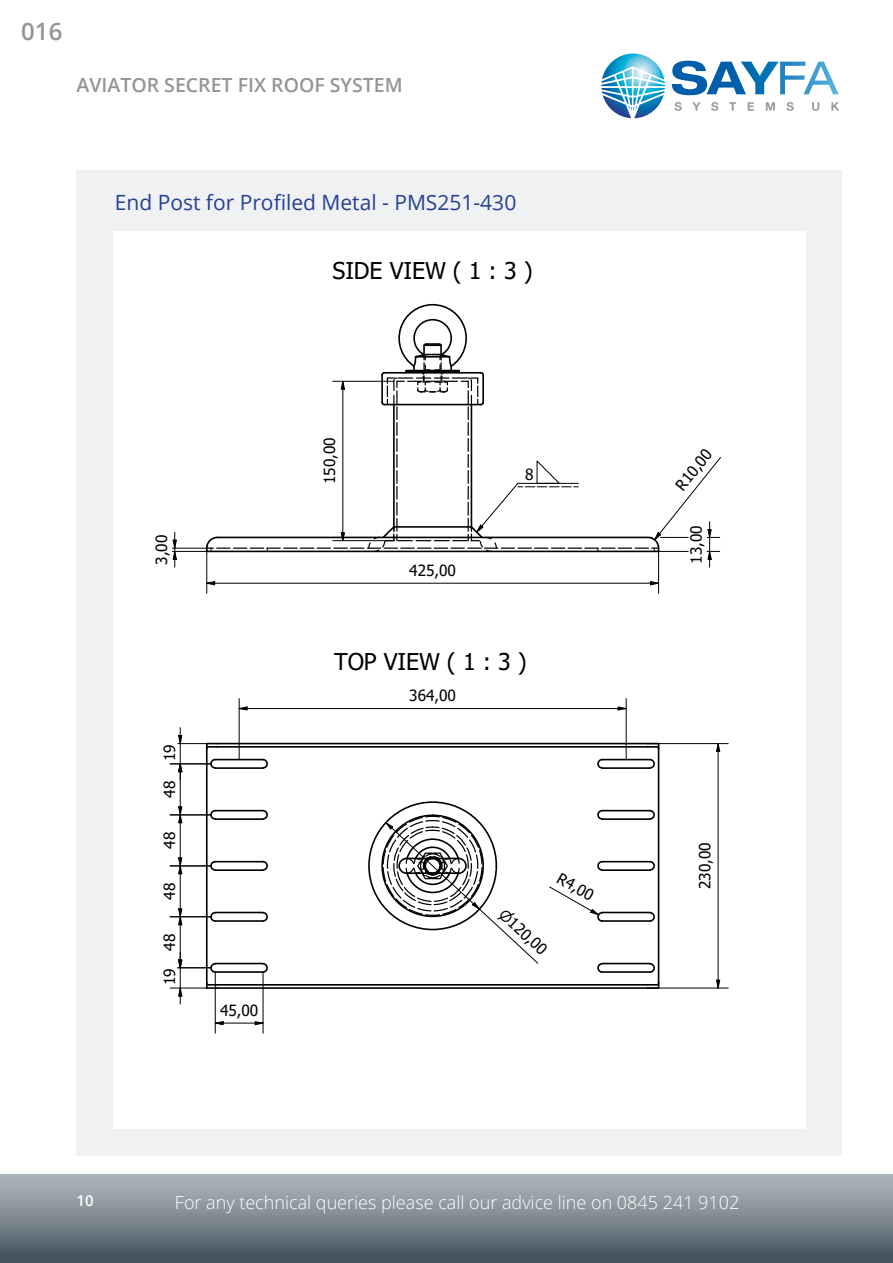
<style>
.page{position:relative;width:893px;height:1263px;background:#fff}
.page>*{position:absolute;margin:0;border:0;box-sizing:border-box;transform-origin:0 0}
.t1{font:600 24px "Open Sans";color:#939598}
.t2{font:23.1px "Tahoma";letter-spacing:-.005em;color:#000}
.t3{font:21px "Open Sans";color:#25408f}
.t4{font:600 19.5px "Open Sans";color:#939598}
.t5{font:300 18px "Open Sans";color:#fff}
.t6{font:15.45px "Tahoma";letter-spacing:-.01em;color:#000}
.t7{font:600 15px "Open Sans";color:#fff}
</style>
<div class="page">
<svg style="left:601px;top:54px;width:64px;height:64px"></svg>
<svg style="left:675px;top:102px;width:7px;height:9px"></svg>
<svg style="left:692px;top:102px;width:8px;height:9px"></svg>
<svg style="left:711px;top:102px;width:7px;height:9px"></svg>
<svg style="left:729px;top:102px;width:7px;height:9px"></svg>
<svg style="left:748px;top:102px;width:6px;height:9px"></svg>
<svg style="left:766px;top:102px;width:9px;height:9px"></svg>
<svg style="left:786px;top:102px;width:8px;height:9px"></svg>
<svg style="left:812px;top:102px;width:7px;height:9px"></svg>
<svg style="left:831px;top:102px;width:8px;height:9px"></svg>
<svg style="left:672px;top:61px;width:167px;height:34px"></svg>
<div style="left:0;top:1175px;width:893px;height:88px;background:linear-gradient(to bottom,#b2babf,#43525d)"></div>
<div style="left:77px;top:170px;width:765px;height:986px;background:#eff1f2"></div>
<div style="left:113px;top:231px;width:692px;height:897px;background:#fff"></div>
<svg style="left:169px;top:531px;width:560px;height:503px"></svg>
<svg style="left:203px;top:581px;width:13px;height:5px"></svg>
<svg style="left:649px;top:581px;width:14px;height:5px"></svg>
<hr style="left:215px;top:583px;width:435px;height:1px;background:#000">
<hr style="left:206px;top:551px;width:1px;height:42px;background:#000">
<hr style="left:658px;top:551px;width:1px;height:42px;background:#000">
<svg style="left:172px;top:532px;width:5px;height:35px"></svg>
<hr style="left:172px;top:548px;width:35px;height:1px;background:#000">
<hr style="left:172px;top:551px;width:35px;height:1px;background:#000">
<svg style="left:205px;top:303px;width:517px;height:264px"></svg>
<svg style="left:254px;top:1021px;width:13px;height:5px"></svg>
<svg style="left:211px;top:1021px;width:13px;height:5px"></svg>
<hr style="left:223px;top:1023px;width:32px;height:1px;background:#000">
<hr style="left:263px;top:972px;width:1px;height:61px;background:#000">
<hr style="left:215px;top:972px;width:1px;height:61px;background:#000">
<svg style="left:178px;top:728px;width:39px;height:52px"></svg>
<hr style="left:180px;top:772px;width:1px;height:35px;background:#000">
<hr style="left:170px;top:763px;width:41px;height:1px;background:#000">
<svg style="left:178px;top:806px;width:5px;height:18px"></svg>
<hr style="left:180px;top:823px;width:1px;height:35px;background:#000">
<hr style="left:170px;top:814px;width:41px;height:1px;background:#000">
<svg style="left:178px;top:857px;width:5px;height:18px"></svg>
<hr style="left:180px;top:874px;width:1px;height:35px;background:#000">
<hr style="left:170px;top:865px;width:41px;height:1px;background:#000">
<svg style="left:178px;top:908px;width:5px;height:18px"></svg>
<hr style="left:180px;top:925px;width:1px;height:35px;background:#000">
<hr style="left:170px;top:916px;width:41px;height:1px;background:#000">
<svg style="left:178px;top:952px;width:5px;height:52px"></svg>
<hr style="left:170px;top:988px;width:37px;height:1px;background:#000">
<hr style="left:178px;top:967px;width:33px;height:1px;background:#000">
<svg style="left:548px;top:886px;width:56px;height:37px"></svg>
<svg style="left:715px;top:581px;width:14px;height:288px"></svg>
<svg style="left:715px;top:979px;width:6px;height:13px"></svg>
<hr style="left:718px;top:751px;width:1px;height:229px;background:#000">
<hr style="left:648px;top:988px;width:80px;height:1px;background:#000">
<hr style="left:648px;top:743px;width:80px;height:1px;background:#000">
<svg style="left:235px;top:706px;width:13px;height:5px"></svg>
<svg style="left:617px;top:706px;width:14px;height:5px"></svg>
<hr style="left:247px;top:708px;width:371px;height:1px;background:#000">
<hr style="left:626px;top:698px;width:1px;height:62px;background:#000">
<hr style="left:239px;top:698px;width:1px;height:62px;background:#000">
<div style="left:714px;top:629px;width:87px;height:97px;background:#fff"></div>
<svg style="left:382px;top:815px;width:157px;height:149px"></svg>
<h1 class="t1" style="left:21px;top:14px;width:43px">016</h1>
<p class="t4" style="left:77px;top:72px;width:328px">AVIATOR SECRET FIX ROOF SYSTEM</p>
<h3 class="t3" style="left:115px;top:188px;width:403px">End Post for Profiled Metal - PMS251-430</h3>
<h2 class="t2" style="left:332px;top:255px;width:202px">SIDE VIEW ( 1 : 3 )</h2>
<p class="t6" style="left:151px;top:564px;width:31px;rotate:-90deg">3,00</p>
<p class="t6" style="left:159px;top:761px;width:18px;rotate:-90deg">19</p>
<p class="t6" style="left:159px;top:798px;width:18px;rotate:-90deg">48</p>
<p class="t6" style="left:159px;top:849px;width:18px;rotate:-90deg">48</p>
<p class="t6" style="left:159px;top:900px;width:18px;rotate:-90deg">48</p>
<p class="t6" style="left:159px;top:951px;width:18px;rotate:-90deg">48</p>
<p class="t6" style="left:159px;top:985px;width:18px;rotate:-90deg">19</p>
<p class="t6" style="left:220px;top:999px;width:40px">45,00</p>
<p class="t6" style="left:319px;top:484px;width:48px;rotate:-90deg">150,00</p>
<p class="t6" style="left:409px;top:559px;width:48px">425,00</p>
<p class="t6" style="left:525px;top:464px;width:10px">8</p>
<h2 class="t2" style="left:334px;top:646px;width:194px">TOPVIEW(1:3)</h2>
<p class="t6" style="left:409px;top:685px;width:48px">364,00</p>
<p class="t6" style="left:518px;top:912px;width:48px;rotate:43deg">120,00</p>
<p class="t6" style="left:563px;top:868px;width:41px;rotate:30deg">R4,00</p>
<p class="t6" style="left:671px;top:481px;width:49px;rotate:-51deg">R10,00</p>
<p class="t6" style="left:686px;top:563px;width:40px;rotate:-90deg">13,00</p>
<p class="t6" style="left:694px;top:889px;width:48px;rotate:-90deg">230,00</p>
<p class="t7" style="left:77px;top:1191px;width:19px">10</p>
<p class="t5" style="left:175px;top:1190px;width:566px">For any technical queries please call our advice line on 0845 241 9102</p>
</div>
